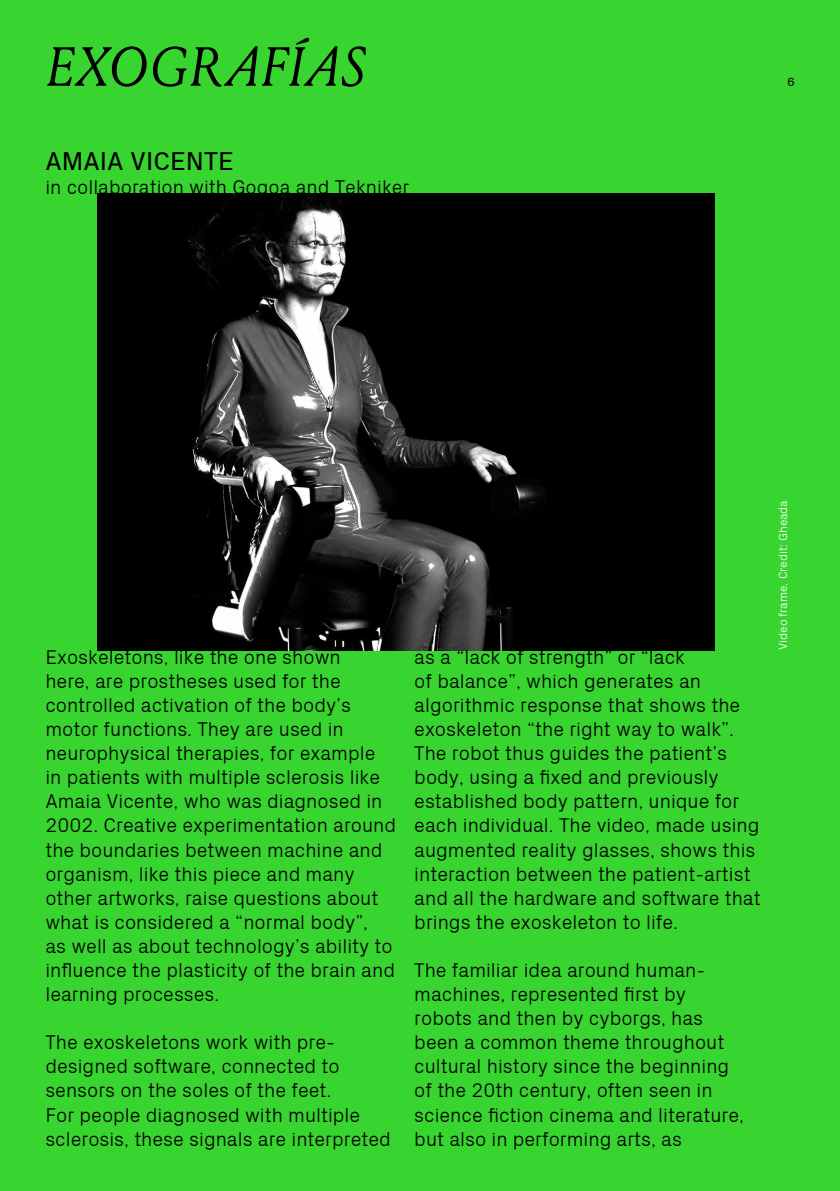
<style>
.page{position:relative;width:840px;height:1191px;background:#fff}
.page>*{position:absolute;margin:0;border:0;box-sizing:border-box;transform-origin:0 0}
.t1{font:italic 55px "Louize";letter-spacing:.015em;color:#000}
.t2{font:26px "Px Grotesk";color:#000}
.t3{font:300 20px/24px "Px Grotesk";color:#000}
.t4{font:300 12px "Px Grotesk";color:#fff}
.t5{font:12px "Px Grotesk";color:#000}
</style>
<div class="page">
<div style="left:0;top:0;width:839px;height:1191px;background:#38d430"></div>
<img style="left:97px;top:194px;width:617px;height:456px">
<h1 class="t1" style="left:46px;top:28px;width:321px">EXOGRAFÍAS</h1>
<h2 class="t2" style="left:45px;top:146px;width:190px">AMAIA VICENTE</h2>
<p class="t3" style="left:45px;top:175px;width:365px">in collaboration with Gogoa and Tekniker</p>
<p class="t5" style="left:787px;top:75px;width:9px">6</p>
<p class="t3" style="left:45px;top:644px;width:352px">Exoskeletons, like the one shown<br>here, are prostheses used for the controlled activation of the body’s motor functions. They are used in neurophysical therapies, for example in patients with multiple sclerosis like Amaia Vicente, who was diagnosed in 2002. Creative experimentation around the boundaries between machine and organism, like this piece and many other artworks, raise questions about what is considered a “normal body”,<br>as well as about technology’s ability to influence the plasticity of the brain and learning processes.</p>
<p class="t3" style="left:45px;top:1030px;width:347px">The exoskeletons work with pre&shy;designed software, connected to sensors on the soles of the feet.<br>For people diagnosed with multiple sclerosis, these signals are interpreted</p>
<p class="t3" style="left:414px;top:644px;width:348px">as a “lack of strength” or “lack<br>of balance”, which generates an algorithmic response that shows the exoskeleton “the right way to walk”.<br>The robot thus guides the patient’s body, using a fixed and previously established body pattern, unique for each individual. The video, made using augmented reality glasses, shows this interaction between the patient-artist and all the hardware and software that brings the exoskeleton to life.</p>
<p class="t3" style="left:414px;top:957px;width:331px">The familiar idea around human&shy;machines, represented first by robots and then by cyborgs, has been a common theme throughout cultural history since the beginning of the 20th century, often seen in science fiction cinema and literature, but also in performing arts, as</p>
<p class="t4" style="left:775px;top:650px;width:152px;rotate:-90deg">Video frame. Credit: Gheada</p>
</div>
